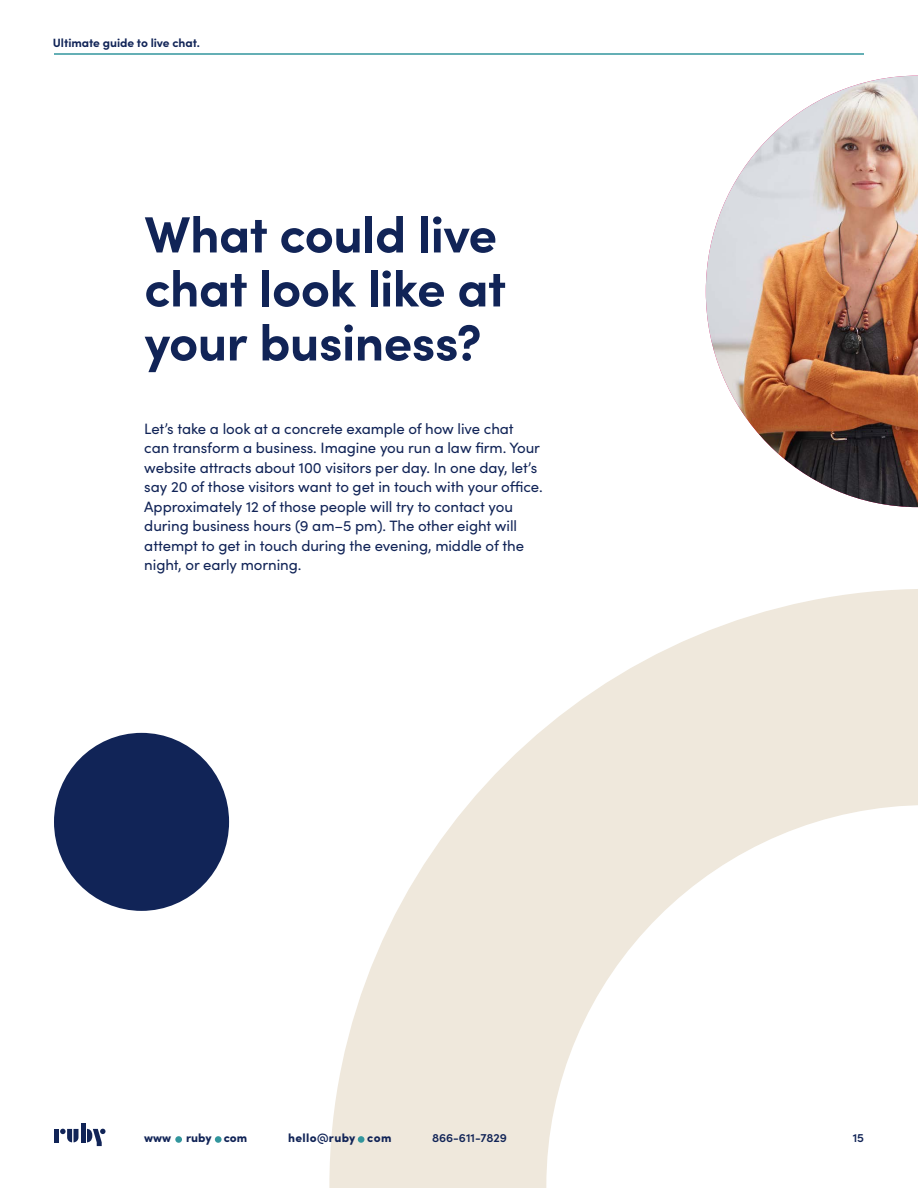
<style>
.page{position:relative;width:918px;height:1188px;background:#fff}
.page>*{position:absolute;margin:0;border:0;box-sizing:border-box;transform-origin:0 0}
.t1{font:700 51px/54px "Sofia Pro";letter-spacing:-.015em;color:#112457}
.t2{font:15px/19.5px "Sofia Pro";letter-spacing:-.005em;color:#112457}
.t3{font:700 12px "Sofia Pro";letter-spacing:-.005em;color:#112457}
.t4{font:600 12px "Sofia Pro";color:#112457}
.t5{font:900 12px "Sofia Pro";letter-spacing:.02em;color:#112457}
.t6{font:900 12px "Sofia Pro";color:#112457}
</style>
<div class="page">
<svg style="left:329px;top:589px;width:589px;height:599px"></svg>
<div style="left:54px;top:733px;width:175px;height:178px;background:#112457;border-radius:50%"></div>
<img style="left:706px;top:76px;width:212px;height:431px">
<hr style="left:54px;top:53px;width:810px;height:2px;background:#32969d">
<div style="left:358px;top:1136px;width:6px;height:7px;background:#32969d;border-radius:50%"></div>
<div style="left:215px;top:1136px;width:7px;height:7px;background:#32969d;border-radius:50%"></div>
<div style="left:175px;top:1136px;width:7px;height:7px;background:#32969d;border-radius:50%"></div>
<div style="left:54px;top:1129px;width:5px;height:13px;background:#112457"></div>
<div style="left:81px;top:1123px;width:5px;height:19px;background:#112457"></div>
<svg style="left:60px;top:1129px;width:18px;height:13px"></svg>
<svg style="left:87px;top:1129px;width:19px;height:17px"></svg>
<p class="t3" style="left:53px;top:34px;width:148px">Ultimate guide to live chat.</p>
<h1 class="t1" style="left:144px;top:204px;width:363px">What could live chat look like at your business?</h1>
<p class="t2" style="left:144px;top:418px;width:400px">Let’s take a look at a concrete example of how live chat<br>can transform a business. Imagine you run a law firm. Your website attracts about 100 visitors per day. In one day, let’s say 20 of those visitors want to get in touch with your office.<br>Approximately 12 of those people will try to contact you during business hours (9 am–5 pm). The other eight will attempt to get in touch during the evening, middle of the night, or early morning.</p>
<p class="t6" style="left:144px;top:1129px;width:105px">www ruby com</p>
<p class="t5" style="left:288px;top:1129px;width:105px">hello@ruby com</p>
<p class="t4" style="left:432px;top:1129px;width:77px">866-611-7829</p>
<p class="t4" style="left:853px;top:1129px;width:13px">15</p>
</div>
